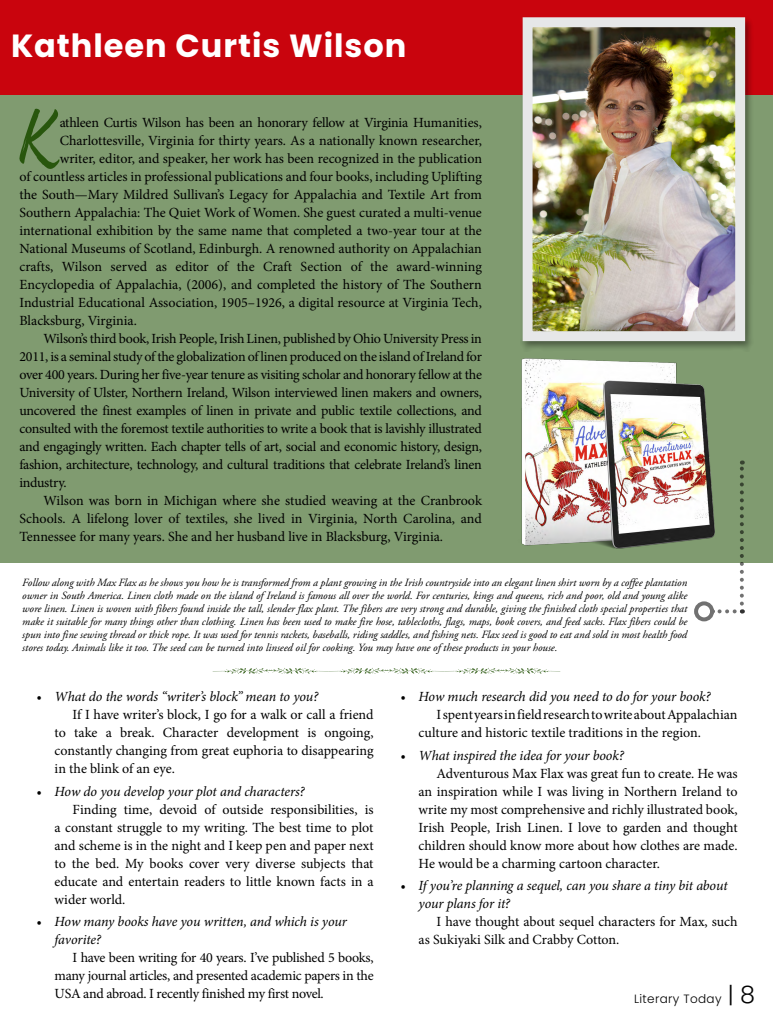
<style>
.page{position:relative;width:773px;height:1031px;background:#fff}
.page>*{position:absolute;margin:0;border:0;box-sizing:border-box;transform-origin:0 0}
.t1{font:63.3px "Playlist Script";color:#28560d}
.t2{font:700 32px "Poppins";letter-spacing:.03em;color:#fff}
.t3{font:14px/18px "Minion Pro";letter-spacing:-.01em;color:#000;text-align:justify}
.t4{font:italic 14px/18px "Minion Pro";letter-spacing:-.01em;color:#000}
.t5{font:300 12px "Poppins";letter-spacing:.03em;color:#000}
.t6{font:italic 11px/13px "Adobe Garamond Pro";color:#000;text-align:justify}
.s1{font-size:23px}
.s2{font-size:24px}
</style>
<div class="page">
<div style="left:0;top:0;width:773px;height:95px;background:#c9040d"></div>
<svg style="left:212px;top:668px;width:348px;height:6px"></svg>
<div style="left:0;top:95px;width:773px;height:467px;background:#809b70"></div>
<div style="left:520px;top:16px;width:233px;height:335px;background:#000;opacity:.38"></div>
<img style="left:520px;top:16px;width:230px;height:330px">
<img style="left:521px;top:358px;width:194px;height:191px">
<svg style="left:739px;top:460px;width:4px;height:143px"></svg>
<svg style="left:719px;top:609px;width:23px;height:4px"></svg>
<div style="left:694px;top:601px;width:20px;height:20px;border:4px solid #000;border-radius:50%"></div>
<h2 class="t2" style="left:11px;top:27px;width:397px">Kathleen Curtis Wilson</h2>
<h1 class="t1" style="left:18px;top:93px;width:38px">K</h1>
<p class="t3" style="left:60px;top:113px;width:424px">athleen Curtis Wilson has been an honorary fellow at Virginia Humanities,</p>
<p class="t3" style="left:60px;top:131px;width:424px">Charlottesville, Virginia for thirty years. As a nationally known researcher,</p>
<p class="t3" style="left:60px;top:149px;width:424px">writer, editor, and speaker, her work has been recognized in the publication</p>
<p class="t3" style="left:19px;top:167px;width:464px">of countless articles in professional publications and four books, including Uplifting</p>
<p class="t3" style="left:19px;top:185px;width:464px">the South—Mary Mildred Sullivan’s Legacy for Appalachia and Textile Art from</p>
<p class="t3" style="left:19px;top:203px;width:464px">Southern Appalachia: The Quiet Work of Women. She guest curated a multi-venue</p>
<p class="t3" style="left:19px;top:221px;width:464px">international exhibition by the same name that completed a two-year tour at the</p>
<p class="t3" style="left:19px;top:239px;width:464px">National Museums of Scotland, Edinburgh. A renowned authority on Appalachian</p>
<p class="t3" style="left:19px;top:257px;width:464px">crafts, Wilson served as editor of the Craft Section of the award-winning</p>
<p class="t3" style="left:19px;top:275px;width:464px">Encyclopedia of Appalachia, (2006), and completed the history of The Southern</p>
<p class="t3" style="left:19px;top:293px;width:464px">Industrial Educational Association, 1905–1926, a digital resource at Virginia Tech,</p>
<p class="t3" style="left:19px;top:311px;width:119px">Blacksburg, Virginia.</p>
<p class="t3" style="left:43px;top:329px;width:440px">Wilson’s third book, Irish People, Irish Linen, published by Ohio University Press in</p>
<p class="t3" style="left:19px;top:347px;width:464px">2011, is a seminal study of the globalization of linen produced on the island of Ireland for</p>
<p class="t3" style="left:19px;top:365px;width:464px">over 400 years. During her five-year tenure as visiting scholar and honorary fellow at the</p>
<p class="t3" style="left:19px;top:383px;width:464px">University of Ulster, Northern Ireland, Wilson interviewed linen makers and owners,</p>
<p class="t3" style="left:19px;top:402px;width:464px">uncovered the finest examples of linen in private and public textile collections, and</p>
<p class="t3" style="left:19px;top:420px;width:464px">consulted with the foremost textile authorities to write a book that is lavishly illustrated</p>
<p class="t3" style="left:19px;top:438px;width:464px">and engagingly written. Each chapter tells of art, social and economic history, design,</p>
<p class="t3" style="left:19px;top:456px;width:464px">fashion, architecture, technology, and cultural traditions that celebrate Ireland’s linen</p>
<p class="t3" style="left:19px;top:474px;width:49px">industry.</p>
<p class="t3" style="left:43px;top:492px;width:440px">Wilson was born in Michigan where she studied weaving at the Cranbrook</p>
<p class="t3" style="left:19px;top:510px;width:464px">Schools. A lifelong lover of textiles, she lived in Virginia, North Carolina, and</p>
<p class="t3" style="left:19px;top:528px;width:425px">Tennessee for many years. She and her husband live in Blacksburg, Virginia.</p>
<p class="t6" style="left:22px;top:576px;width:666px">Follow along with Max Flax as he shows you how he is transformed from a plant growing in the Irish countryside into an elegant linen shirt worn by a coffee plantation owner in South America. Linen cloth made on the island of Ireland is famous all over the world. For centuries, kings and queens, rich and poor, old and young alike wore linen. Linen is woven with fibers found inside the tall, slender flax plant. The fibers are very strong and durable, giving the finished cloth special properties that make it suitable for many things other than clothing. Linen has been used to make fire hose, tablecloths, flags, maps, book covers, and feed sacks. Flax fibers could be spun into fine sewing thread or thick rope. It was used for tennis rackets, baseballs, riding saddles, and fishing nets. Flax seed is good to eat and sold in most health food stores today. Animals like it too. The seed can be turned into linseed oil for cooking. You may have one of these products in your house.</p>
<p class="t4" style="left:37px;top:687px;width:283px">• What do the words “writer’s block” mean to you?</p>
<p class="t3" style="left:55px;top:705px;width:320px;text-indent:18px">If I have writer’s block, I go for a walk or call a friend to take a break. Character development is ongoing, constantly changing from great euphoria to disappearing in the blink of an eye.</p>
<p class="t4" style="left:37px;top:781px;width:270px">• How do you develop your plot and characters?</p>
<p class="t3" style="left:55px;top:800px;width:320px;text-indent:18px">Finding time, devoid of outside responsibilities, is a constant struggle to my writing. The best time to plot and scheme is in the night and I keep pen and paper next to the bed. My books cover very diverse subjects that educate and entertain readers to little known facts in a wider world.</p>
<p class="t4" style="left:55px;top:912px;width:294px;text-indent:-18px">• How many books have you written, and which is your favorite?</p>
<p class="t3" style="left:55px;top:948px;width:320px;text-indent:18px">I have been writing for 40 years. I’ve published 5 books, many journal articles, and presented academic papers in the USA and abroad. I recently finished my first novel.</p>
<p class="t4" style="left:400px;top:687px;width:311px">• How much research did you need to do for your book?</p>
<p class="t3" style="left:418px;top:705px;width:320px;text-indent:18px">I spent years in field research to write about Appalachian culture and historic textile traditions in the region.</p>
<p class="t4" style="left:400px;top:746px;width:225px">• What inspired the idea for your book?</p>
<p class="t3" style="left:418px;top:764px;width:320px;text-indent:18px">Adventurous Max Flax was great fun to create. He was an inspiration while I was living in Northern Ireland to write my most comprehensive and richly illustrated book, Irish People, Irish Linen. I love to garden and thought children should know more about how clothes are made.<br>He would be a charming cartoon character.</p>
<p class="t4" style="left:418px;top:876px;width:310px;text-indent:-18px">• If you’re planning a sequel, can you share a tiny bit about your plans for it?</p>
<p class="t3" style="left:418px;top:912px;width:320px;text-indent:18px">I have thought about sequel characters for Max, such as Sukiyaki Silk and Crabby Cotton.</p>
<p class="t5" style="left:634px;top:991px;width:122px">Literary Today <span class="s1">|</span> <span class="s2">8</span></p>
</div>
